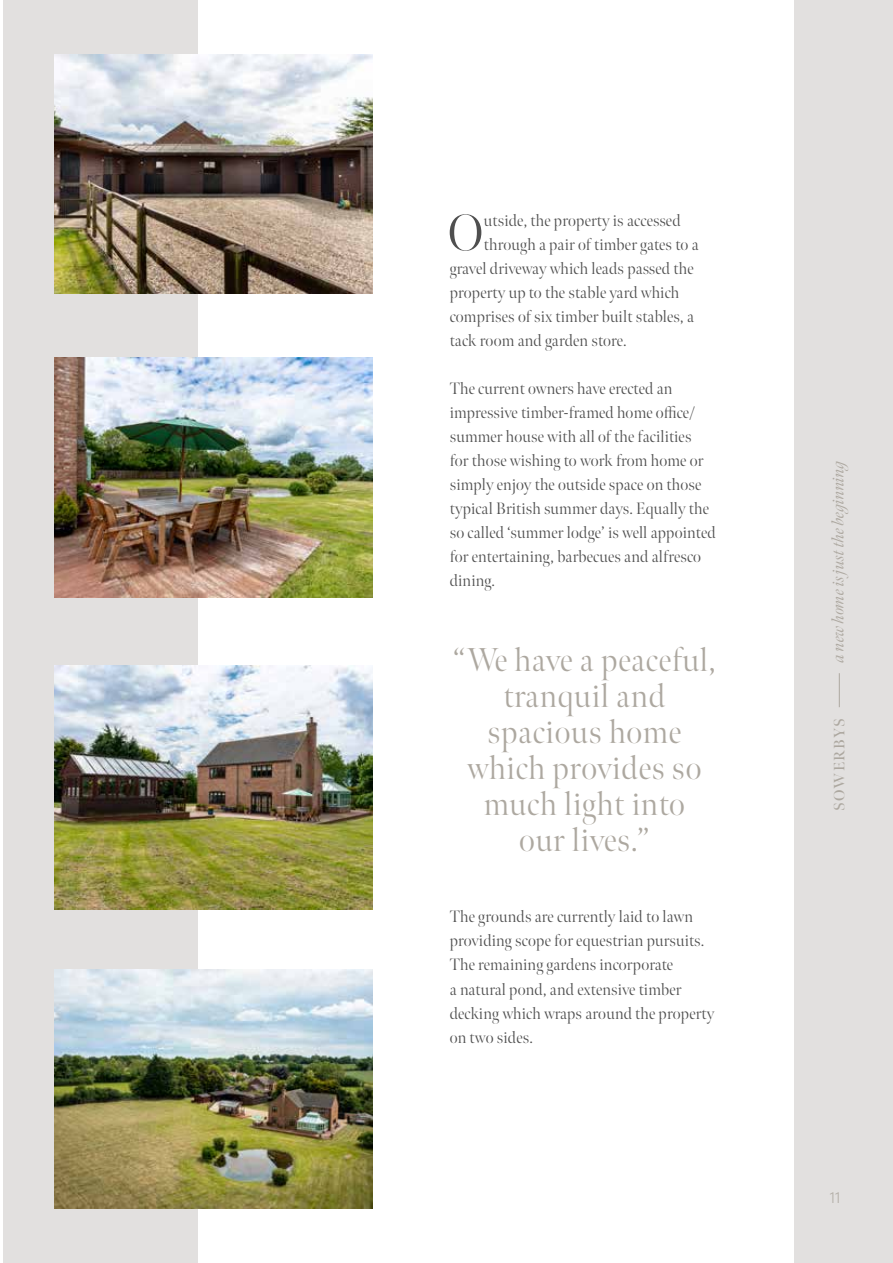
<style>
.page{position:relative;width:893px;height:1263px;background:#fff}
.page>*{position:absolute;margin:0;border:0;box-sizing:border-box;transform-origin:0 0}
.t1{font:300 51px "Meno Banner";color:#4f4f4f}
.t2{font:300 33px/36px "Meno Banner";letter-spacing:.02em;color:#ada8a0;text-align:center}
.t3{font:300 16.5px/24px "Meno Banner";letter-spacing:.01em;color:#4f4f4f}
.t4{font:italic 16.5px "Meno Banner";letter-spacing:-.01em;color:#ada8a0}
.t5{font:600 15px "Meno Banner";letter-spacing:.08em;color:#ada8a0}
.t6{font:300 15px "Quasimoda";color:#ada8a0}
</style>
<div class="page">
<hr style="left:0;top:0;width:1px;height:1263px;background:#e2e0df">
<div style="left:3px;top:0;width:890px;height:1263px;background:#e2e0df"></div>
<hr style="left:839px;top:673px;width:1px;height:34px;background:#ada8a0">
<div style="left:198px;top:0;width:595px;height:1263px;background:#fff"></div>
<img style="left:54px;top:666px;width:318px;height:243px">
<img style="left:54px;top:969px;width:318px;height:240px">
<img style="left:54px;top:54px;width:318px;height:239px">
<img style="left:54px;top:358px;width:318px;height:239px">
<h1 class="t1" style="left:448px;top:202px;width:37px">O</h1>
<p class="t3" style="left:484px;top:209px;width:198px">utside, the property is accessed</p>
<p class="t3" style="left:484px;top:233px;width:216px">through a pair of timber gates to a</p>
<p class="t3" style="left:450px;top:257px;width:245px">gravel driveway which leads passed the</p>
<p class="t3" style="left:450px;top:281px;width:231px">property up to the stable yard which</p>
<p class="t3" style="left:450px;top:305px;width:246px">comprises of six timber built stables, a</p>
<p class="t3" style="left:450px;top:329px;width:179px">tack room and garden store.</p>
<p class="t3" style="left:450px;top:377px;width:267px">The current owners have erected an impressive timber-framed home office/ summer house with all of the facilities<br>for those wishing to work from home or simply enjoy the outside space on those typical British summer days. Equally the so called ‘summer lodge’ is well appointed for entertaining, barbecues and alfresco dining.</p>
<h2 class="t2" style="left:453px;top:642px;width:265px">“We have a peaceful, tranquil and spacious home which provides so much light into<br>our lives.”</h2>
<p class="t3" style="left:450px;top:905px;width:266px">The grounds are currently laid to lawn providing scope for equestrian pursuits.<br>The remaining gardens incorporate<br>a natural pond, and extensive timber decking which wraps around the property on two sides.</p>
<p class="t4" style="left:828px;top:662px;width:206px;rotate:-90deg">a new home is just the beginning</p>
<p class="t5" style="left:830px;top:811px;width:94px;rotate:-90deg">SOWERBYS</p>
<p class="t6" style="left:830px;top:1187px;width:12px">11</p>
</div>
